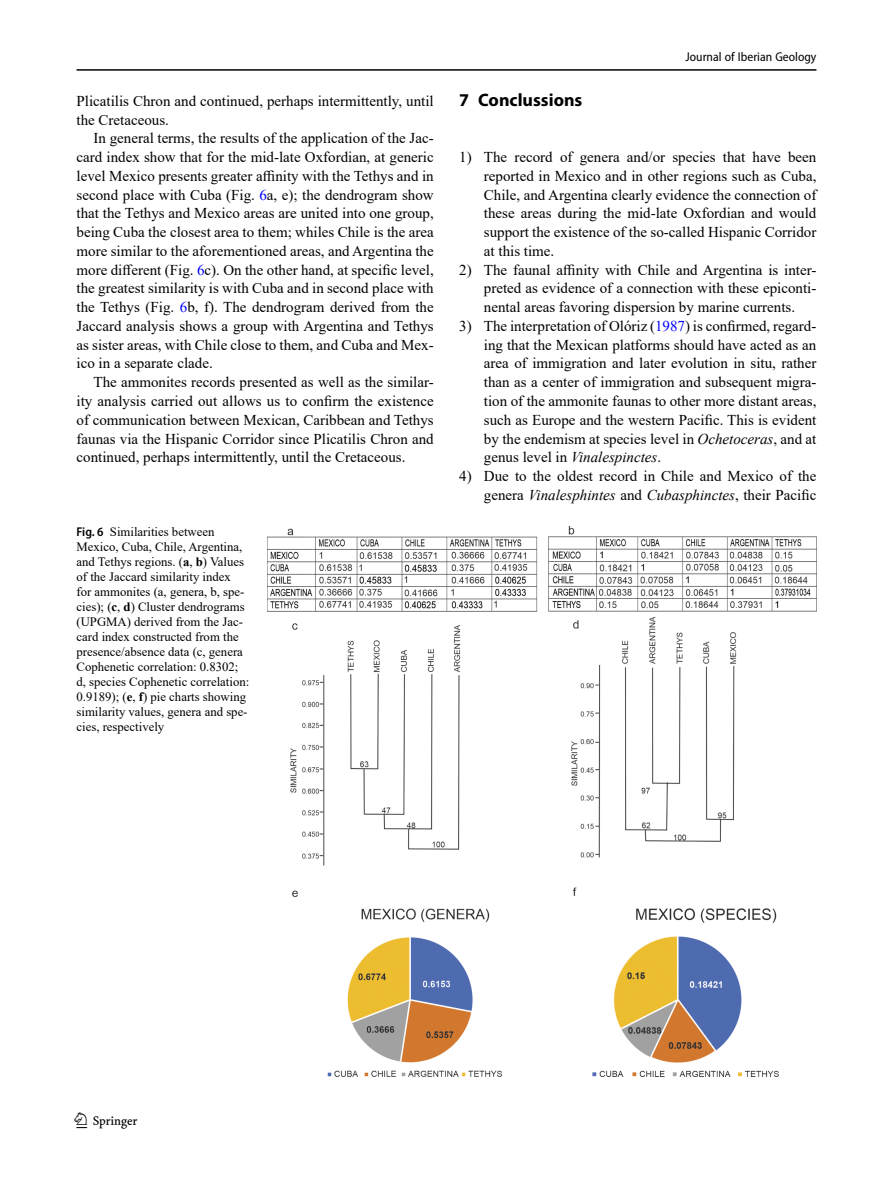
<style>
.page{position:relative;width:893px;height:1187px;background:#fff}
.page>*{position:absolute;margin:0;border:0;box-sizing:border-box;transform-origin:0 0}
.t1{font:22.5px "Springnew";color:#000}
.Head_1{font:700 18px "Myriad Pro";color:#000}
.Body_Text_Indent{font:15px/18.8px "Times New Roman";color:#000;text-align:justify}
.Ordered_L1{font:15px/18.8px "Times New Roman";color:#000;text-align:justify}
.Figure_Caption_Side{font:12.75px/15px "Times New Roman";color:#000}
.t2{font:semi-condensed 12.75px "Myriad Pro";color:#000}
.s1{color:#00f}
.s2{font-family:"Myriad Pro";font-weight:600;font-stretch:semi-condensed}
.s3{font-weight:700}
.s4{font-style:italic}
</style>
<div class="page">
<hr style="left:77px;top:69px;width:739px;height:2px;background:#000">
<img style="left:268px;top:526px;width:548px;height:550px">
<p class="Body_Text_Indent" style="left:77px;top:91px;width:359px">Plicatilis Chron and continued, perhaps intermittently, until the Cretaceous.</p>
<p class="Body_Text_Indent" style="left:77px;top:128px;width:359px;text-indent:17px">In general terms, the results of the application of the Jac&shy;card index show that for the mid-late Oxfordian, at generic level Mexico presents greater affinity with the Tethys and in second place with Cuba (Fig. <span class="s1">6</span>a, e); the dendrogram show that the Tethys and Mexico areas are united into one group, being Cuba the closest area to them; whiles Chile is the area more similar to the aforementioned areas, and Argentina the more different (Fig. <span class="s1">6</span>c). On the other hand, at specific level, the greatest similarity is with Cuba and in second place with the Tethys (Fig. <span class="s1">6</span>b, f). The dendrogram derived from the Jaccard analysis shows a group with Argentina and Tethys as sister areas, with Chile close to them, and Cuba and Mex&shy;ico in a separate clade.</p>
<p class="Body_Text_Indent" style="left:77px;top:372px;width:359px;text-indent:17px">The ammonites records presented as well as the similar&shy;ity analysis carried out allows us to confirm the existence of communication between Mexican, Caribbean and Tethys faunas via the Hispanic Corridor since Plicatilis Chron and continued, perhaps intermittently, until the Cretaceous.</p>
<p class="Figure_Caption_Side" style="left:77px;top:524px;width:174px"><span class="s2">Fig. 6</span> Similarities between<br>Mexico, Cuba, Chile, Argentina, and Tethys regions. (<span class="s3">a</span>, <span class="s3">b</span>) Values of the Jaccard similarity index<br>for ammonites (a, genera, b, spe&shy;cies); (<span class="s3">c</span>, <span class="s3">d</span>) Cluster dendrograms (UPGMA) derived from the Jac&shy;card index constructed from the presence/absence data (c, genera<br>Cophenetic correlation: 0.8302; d, species Cophenetic correlation:<br>0.9189); (<span class="s3">e</span>, <span class="s3">f</span>) pie charts showing similarity values, genera and spe&shy;cies, respectively</p>
<p class="Head_1" style="left:459px;top:88px;width:125px">7 Conclussions</p>
<p class="t2" style="left:686px;top:49px;width:132px">Journal of Iberian Geology</p>
<p class="Ordered_L1" style="left:484px;top:147px;width:334px;text-indent:-25px">1) The record of genera and/or species that have been reported in Mexico and in other regions such as Cuba, Chile, and Argentina clearly evidence the connection of these areas during the mid-late Oxfordian and would support the existence of the so-called Hispanic Corridor at this time.</p>
<p class="Ordered_L1" style="left:484px;top:260px;width:334px;text-indent:-25px">2) The faunal affinity with Chile and Argentina is inter&shy;preted as evidence of a connection with these epiconti&shy;nental areas favoring dispersion by marine currents.</p>
<p class="Ordered_L1" style="left:484px;top:316px;width:334px;text-indent:-25px">3) The interpretation of Olóriz (<span class="s1">1987</span>) is confirmed, regard&shy;ing that the Mexican platforms should have acted as an area of immigration and later evolution in situ, rather than as a center of immigration and subsequent migra&shy;tion of the ammonite faunas to other more distant areas, such as Europe and the western Pacific. This is evident by the endemism at species level in <span class="s4">Ochetoceras</span>, and at genus level in <span class="s4">Vinalespinctes</span>.</p>
<p class="Ordered_L1" style="left:459px;top:466px;width:359px;text-align:right">4) Due to the oldest record in Chile and Mexico of the genera <span class="s4">Vinalesphintes</span> and <span class="s4">Cubasphinctes</span>, their Pacific</p>
<h1 class="t1" style="left:77px;top:1107px;width:63px">1 3</h1>
</div>
